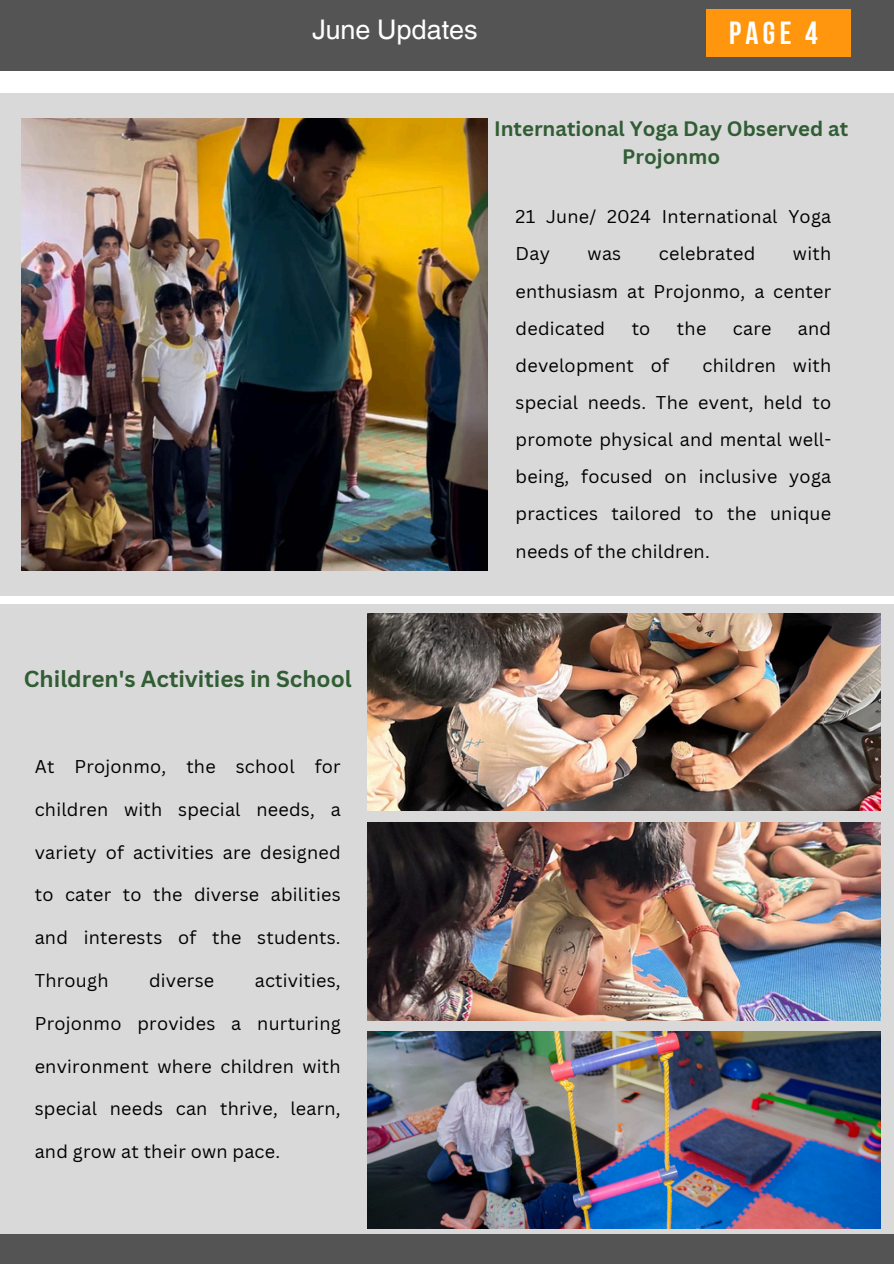
<style>
.page{position:relative;width:894px;height:1264px;background:#fff}
.page>*{position:absolute;margin:0;border:0;box-sizing:border-box;transform-origin:0 0}
.t1{font:31.95px "Bebas Neue Cyrillic";color:#fff}
.t2{font:27px "Helvetica World";color:#fff}
.t3{font:700 22.5px "Canva Sans";color:#315d34}
.t4{font:700 20.4px/28.2px "Canva Sans";color:#315d34;text-align:center}
.t5{font:18px/37.2px "Canva Sans";letter-spacing:.015em;color:#000;text-align:justify}
</style>
<div class="page">
<div style="left:1px;top:604px;width:892px;height:629px;background:#d9d9d9"></div>
<img style="left:367px;top:614px;width:513px;height:197px">
<img style="left:367px;top:822px;width:513px;height:198px">
<img style="left:367px;top:1031px;width:513px;height:197px">
<div style="left:0;top:0;width:893px;height:71px;background:#545454"></div>
<div style="left:0;top:93px;width:892px;height:502px;background:#d9d9d9"></div>
<img style="left:22px;top:119px;width:465px;height:451px">
<div style="left:706px;top:10px;width:144px;height:47px;background:#ff960d"></div>
<div style="left:0;top:1233px;width:893px;height:30px;background:#545454"></div>
<h3 class="t2" style="left:312px;top:13px;width:167px">June Updates</h3>
<h2 class="t1" style="left:729px;top:20px;width:90px">PAGE 4</h2>
<p class="t4" style="left:494px;top:114px;width:355px">International Yoga Day Observed at<br>Projonmo</p>
<p class="t3" style="left:24px;top:663px;width:329px">Children's Activities in School</p>
<h3 class="t5" style="left:35px;top:747px;width:307px">At Projonmo, the school for</h3>
<h3 class="t5" style="left:35px;top:790px;width:307px">children with special needs, a</h3>
<h3 class="t5" style="left:35px;top:833px;width:307px">variety of activities are designed</h3>
<h3 class="t5" style="left:35px;top:875px;width:307px">to cater to the diverse abilities</h3>
<h3 class="t5" style="left:35px;top:918px;width:307px">and interests of the students.</h3>
<h3 class="t5" style="left:35px;top:961px;width:75px">Through</h3>
<h3 class="t5" style="left:149px;top:961px;width:67px">diverse</h3>
<h3 class="t5" style="left:255px;top:961px;width:87px">activities,</h3>
<h3 class="t5" style="left:35px;top:1004px;width:307px">Projonmo provides a nurturing</h3>
<h3 class="t5" style="left:35px;top:1046px;width:307px">environment where children with</h3>
<h3 class="t5" style="left:35px;top:1089px;width:307px">special needs can thrive, learn,</h3>
<h3 class="t5" style="left:35px;top:1132px;width:247px">and grow at their own pace.</h3>
<p class="t5" style="left:515px;top:198px;width:317px">21 June/ 2024 International Yoga<br>Day</p>
<p class="t5" style="left:515px;top:235px;width:317px;text-indent:277px">with enthusiasm at Projonmo, a center dedicated</p>
<p class="t5" style="left:587px;top:235px;width:35px">was</p>
<p class="t5" style="left:658px;top:235px;width:98px">celebrated</p>
<p class="t5" style="left:631px;top:309px;width:20px">to</p>
<p class="t5" style="left:676px;top:309px;width:31px">the</p>
<p class="t5" style="left:732px;top:309px;width:40px">care</p>
<p class="t5" style="left:797px;top:309px;width:35px">and</p>
<p class="t5" style="left:515px;top:346px;width:155px">development of</p>
<p class="t5" style="left:515px;top:346px;width:317px;text-indent:187px">children with special needs. The event, held to promote physical and mental well&shy;being, focused on inclusive yoga practices tailored to the unique needs of the children.</p>
</div>
